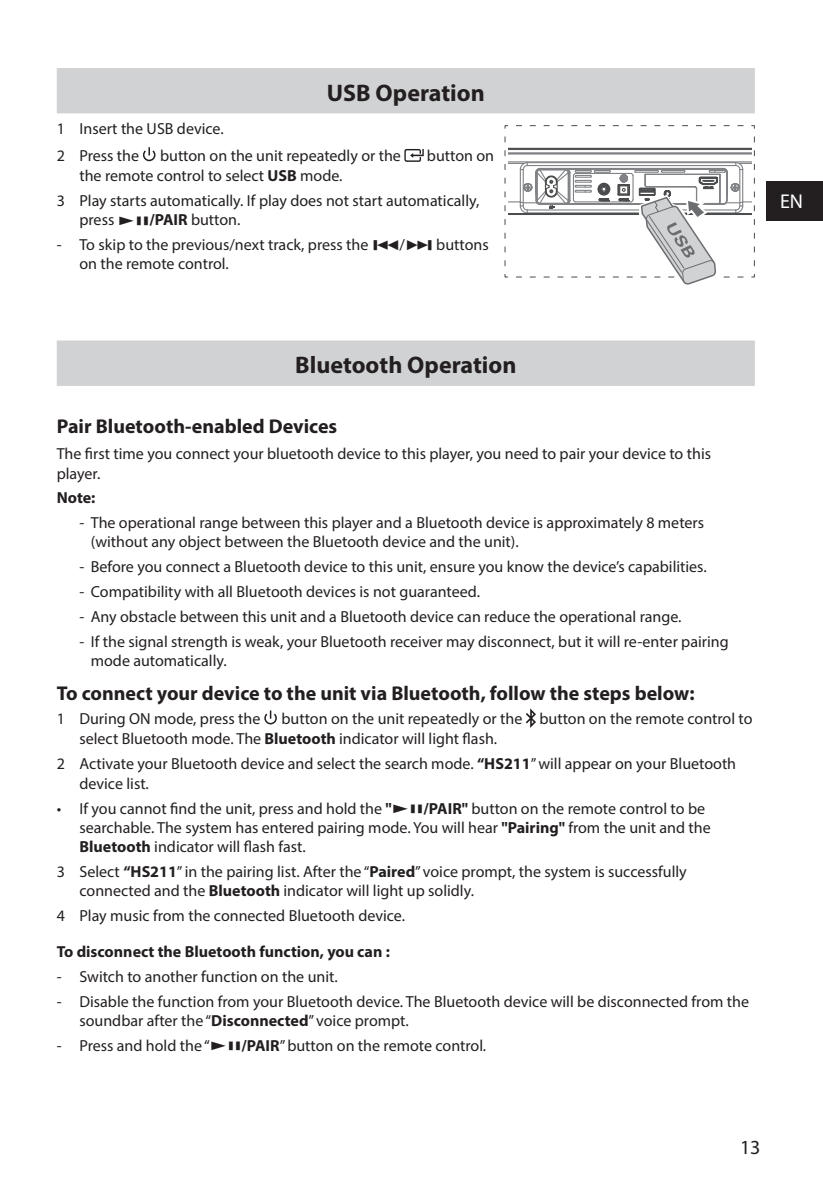
<style>
.page{position:relative;width:823px;height:1191px;background:#fff}
.page>*{position:absolute;margin:0;border:0;box-sizing:border-box;transform-origin:0 0}
.大标题{font:700 24px "Myriad Pro";color:#231f20}
.小标题_2{font:700 20px "Myriad Pro";color:#231f20}
.小标题_1{font:700 20px "Myriad Pro";color:#231f20}
.t1{font:20px "Myriad Pro";color:#231f20}
.t2{font:20px "Myriad Pro";color:#fff}
.正文___tab4{font:16px/19.2px "Myriad Pro";color:#231f20}
.正文___0{font:16px/19.2px "Myriad Pro";color:#231f20}
.正文___tab4-2{font:700 16px "Myriad Pro";color:#231f20}
.s1{font-weight:700}
.s2{font-family:"jf 005 Regular";font-size:12px}
.s3{font-family:"jf 005 Regular";font-size:14px}
</style>
<div class="page">
<div style="left:765px;top:181px;width:57px;height:40px;background:#231f20"></div>
<div style="left:57px;top:68px;width:697px;height:45px;background:#d1d2d4"></div>
<div style="left:57px;top:340px;width:697px;height:46px;background:#d1d2d4"></div>
<svg style="left:143px;top:147px;width:13px;height:15px"></svg>
<svg style="left:404px;top:149px;width:19px;height:13px"></svg>
<svg style="left:264px;top:710px;width:13px;height:15px"></svg>
<svg style="left:525px;top:708px;width:10px;height:20px"></svg>
<svg style="left:504px;top:125px;width:251px;height:160px"></svg>
<p class="大标题" style="left:327px;top:77px;width:159px">USB Operation</p>
<p class="正文___tab4" style="left:57px;top:119px;width:168px">1 Insert the USB device.</p>
<p class="正文___tab4" style="left:57px;top:145px;width:84px">2 Press the</p>
<p class="正文___tab4" style="left:160px;top:145px;width:242px">button on the unit repeatedly or the</p>
<p class="正文___tab4" style="left:426px;top:145px;width:69px">button on</p>
<p class="正文___tab4" style="left:79px;top:166px;width:264px">the remote control to select <span class="s1">USB</span> mode.</p>
<p class="正文___tab4" style="left:79px;top:191px;width:401px;text-indent:-23px">3 Play starts automatically. If play does not start automatically, press <span class="s2">BF</span><span class="s1">/PAIR</span> button.</p>
<p class="正文___tab4" style="left:79px;top:235px;width:410px;text-indent:-23px">- To skip to the previous/next track, press the <span class="s3">H</span>/<span class="s3">G</span> buttons on the remote control.</p>
<p class="t2" style="left:779px;top:189px;width:24px">EN</p>
<p class="大标题" style="left:295px;top:350px;width:222px">Bluetooth Operation</p>
<p class="小标题_1" style="left:57px;top:413px;width:282px">Pair Bluetooth-enabled Devices</p>
<p class="正文___0" style="left:57px;top:444px;width:655px">The first time you connect your bluetooth device to this player, you need to pair your device to this player.</p>
<p class="正文___tab4-2" style="left:57px;top:487px;width:40px">Note:</p>
<p class="正文___tab4" style="left:91px;top:513px;width:614px;text-indent:-11px">- The operational range between this player and a Bluetooth device is approximately 8 meters (without any object between the Bluetooth device and the unit).</p>
<p class="正文___tab4" style="left:79px;top:557px;width:628px">- Before you connect a Bluetooth device to this unit, ensure you know the device’s capabilities.</p>
<p class="正文___tab4" style="left:79px;top:582px;width:402px">- Compatibility with all Bluetooth devices is not guaranteed.</p>
<p class="正文___tab4" style="left:79px;top:607px;width:603px">- Any obstacle between this unit and a Bluetooth device can reduce the operational range.</p>
<p class="正文___tab4" style="left:91px;top:632px;width:639px;text-indent:-11px">- If the signal strength is weak, your Bluetooth receiver may disconnect, but it will re-enter pairing mode automatically.</p>
<p class="小标题_2" style="left:57px;top:680px;width:639px">To connect your device to the unit via Bluetooth, follow the steps below:</p>
<p class="正文___tab4" style="left:57px;top:708px;width:205px">1 During ON mode, press the</p>
<p class="正文___tab4" style="left:79px;top:708px;width:674px;line-height:20.2px;text-indent:202px">button on the unit repeatedly or the button on the remote control to select Bluetooth mode. The <span class="s1">Bluetooth</span> indicator will light flash.</p>
<p class="正文___tab4" style="left:79px;top:754px;width:657px;text-indent:-23px">2 Activate your Bluetooth device and select the search mode. <span class="s1">“HS211</span>” will appear on your Bluetooth device list.</p>
<p class="正文___tab4" style="left:79px;top:798px;width:632px;text-indent:-23px">• If you cannot find the unit, press and hold the <span class="s1">"</span><span class="s2">BF</span><span class="s1">/PAIR"</span> button on the remote control to be searchable. The system has entered pairing mode. You will hear <span class="s1">"Pairing"</span> from the unit and the<br><span class="s1">Bluetooth</span> indicator will flash fast.</p>
<p class="正文___tab4" style="left:79px;top:861px;width:608px;text-indent:-23px">3 Select <span class="s1">“HS211</span>” in the pairing list. After the “<span class="s1">Paired</span>” voice prompt, the system is successfully connected and the <span class="s1">Bluetooth</span> indicator will light up solidly.</p>
<p class="正文___tab4" style="left:57px;top:905px;width:349px">4 Play music from the connected Bluetooth device.</p>
<p class="正文___tab4-2" style="left:57px;top:941px;width:334px">To disconnect the Bluetooth function, you can :</p>
<p class="正文___tab4" style="left:57px;top:966px;width:282px">- Switch to another function on the unit.</p>
<p class="正文___tab4" style="left:79px;top:991px;width:670px;text-indent:-23px">- Disable the function from your Bluetooth device. The Bluetooth device will be disconnected from the soundbar after the “<span class="s1">Disconnected</span>” voice prompt.</p>
<p class="正文___tab4" style="left:57px;top:1035px;width:431px">- Press and hold the “<span class="s2">BF</span><span class="s1">/PAIR</span>” button on the remote control.</p>
<p class="t1" style="left:739px;top:1134px;width:22px">13</p>
</div>
